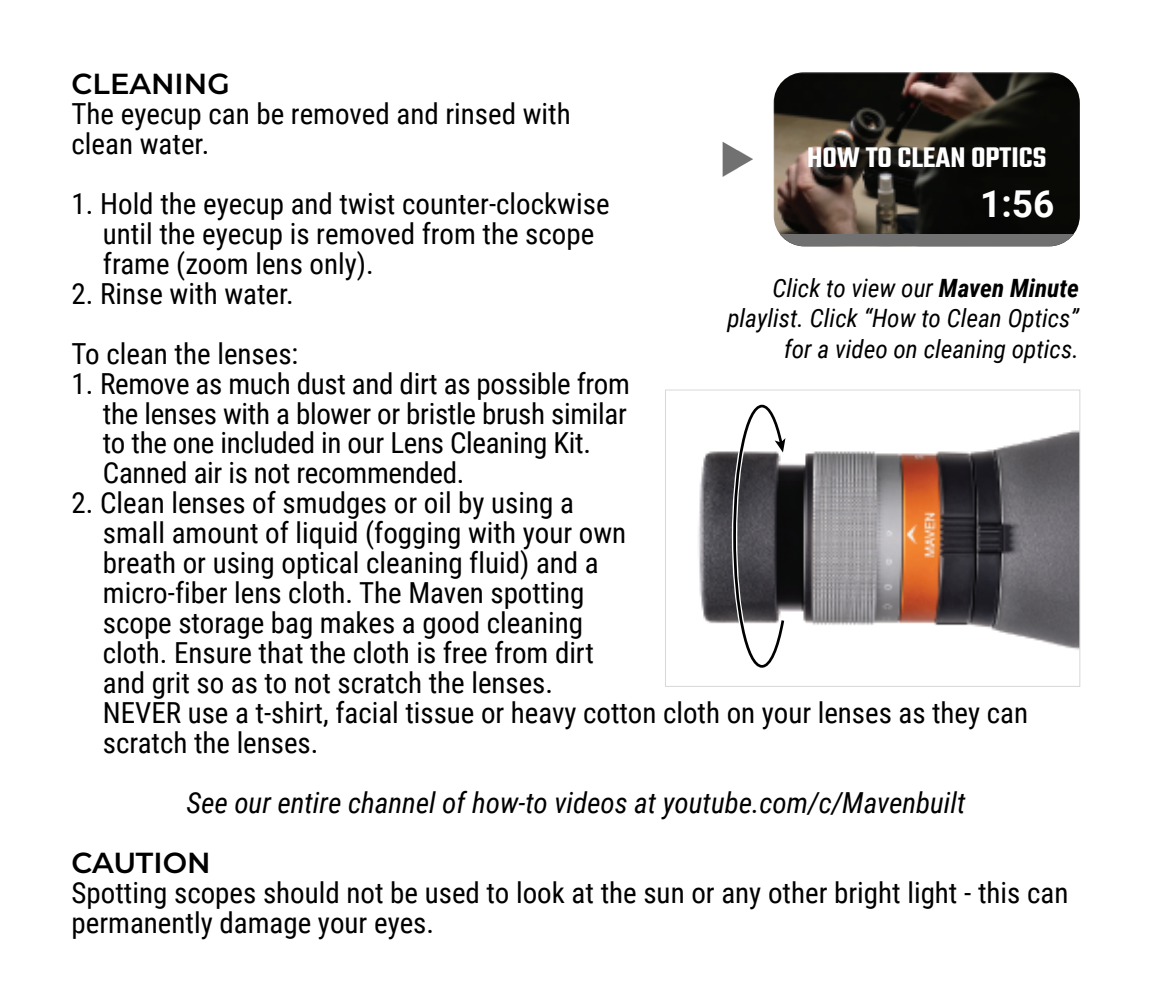
<style>
.page{position:relative;width:1152px;height:1008px;background:#fff}
.page>*{position:absolute;margin:0;border:0;box-sizing:border-box;transform-origin:0 0}
.t1{font:700 37.2px "Roboto";color:#fff}
.t2{font:600 30.8px "Teko";color:#fff}
.t3{font:28.8px/30px "Roboto Condensed";color:#000}
.t4{font:italic 28.8px "Roboto Condensed";color:#000}
.t5{font:600 28.8px "Montserrat";color:#000}
.t6{font:italic 25.2px/30.4px "Roboto Condensed";color:#000;text-align:right}
.s1{font-weight:700}
</style>
<div class="page">
<img style="left:698px;top:430px;width:380px;height:220px">
<div style="left:665px;top:390px;width:415px;height:297px;border:1px solid #d8d8d8"></div>
<svg style="left:732px;top:404px;width:55px;height:264px"></svg>
<img style="left:774px;top:72px;width:306px;height:162px">
<div style="left:774px;top:234px;width:306px;height:12px;background:#717171"></div>
<svg style="left:723px;top:142px;width:30px;height:35px"></svg>
<p class="t5" style="left:72px;top:63px;width:160px">CLEANING</p>
<p class="t3" style="left:72px;top:97px;width:501px">The eyecup can be removed and rinsed with clean water.</p>
<p class="t3" style="left:103px;top:187px;width:508px;text-indent:-31px">1. Hold the eyecup and twist counter-clockwise until the eyecup is removed from the scope frame (zoom lens only).</p>
<p class="t3" style="left:72px;top:262px;width:228px;line-height:60px">2. Rinse with water.<br>To clean the lenses:</p>
<p class="t3" style="left:103px;top:367px;width:528px;text-indent:-31px">1. Remove as much dust and dirt as possible from the lenses with a blower or bristle brush similar to the one included in our Lens Cleaning Kit.<br>Canned air is not recommended.</p>
<p class="t3" style="left:103px;top:487px;width:927px;text-indent:-31px">2. Clean lenses of smudges or oil by using a<br>small amount of liquid (fogging with your own<br>breath or using optical cleaning fluid) and a<br>micro-fiber lens cloth. The Maven spotting<br>scope storage bag makes a good cleaning<br>cloth. Ensure that the cloth is free from dirt<br>and grit so as to not scratch the lenses.<br>NEVER use a t-shirt, facial tissue or heavy cotton cloth on your lenses as they can scratch the lenses.</p>
<p class="t4" style="left:187px;top:783px;width:780px">See our entire channel of how-to videos at youtube.com/c/Mavenbuilt</p>
<p class="t5" style="left:72px;top:843px;width:141px">CAUTION</p>
<p class="t3" style="left:72px;top:877px;width:998px">Spotting scopes should not be used to look at the sun or any other bright light - this can permanently damage your eyes.</p>
<p class="t2" style="left:807px;top:139px;width:241px">HOW TO CLEAN OPTICS</p>
<p class="t1" style="left:980px;top:178px;width:76px">1:56</p>
<p class="t6" style="left:727px;top:272px;width:353px">Click to view our <span class="s1">Maven Minute </span>playlist. Click “How to Clean Optics” for a video on cleaning optics.</p>
</div>
